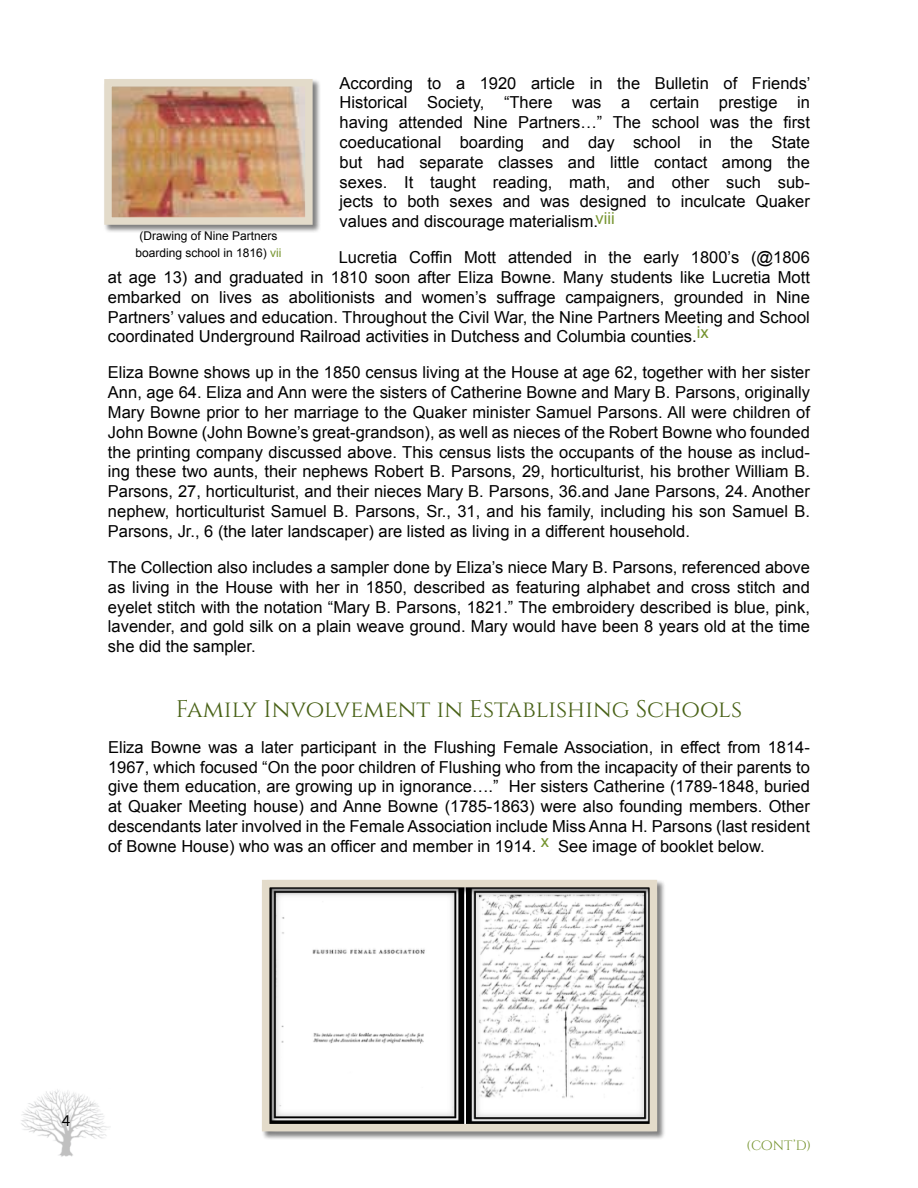
<style>
.page{position:relative;width:918px;height:1188px;background:#fff}
.page>*{position:absolute;margin:0;border:0;box-sizing:border-box;transform-origin:0 0}
.t1{font:24px "Cinzel";color:#496217}
.t2{font:16.5px/19.8px "Arial";color:#000;text-align:justify}
.t3{font:16.5px "Myriad Pro";color:#000}
.t4{font:13.5px "Cinzel Decorative";color:#76942f}
.t5{font:12px/16.5px "Arial";color:#000;text-align:center}
.s1{color:#76942f}
</style>
<div class="page">
<div style="left:104px;top:78px;width:217px;height:155px;background:#000;opacity:.5"></div>
<img style="left:113px;top:88px;width:191px;height:128px">
<div style="left:104px;top:79px;width:209px;height:146px;border:8px solid #e3dbca"></div>
<div style="left:261px;top:879px;width:405px;height:261px;background:#000;opacity:.5"></div>
<div style="left:262px;top:880px;width:395px;height:251px;border:8px solid #e3dbca"></div>
<img style="left:21px;top:1089px;width:89px;height:68px">
<p class="t2" style="left:340px;top:73px;width:472px">According to a 1920 article in the Bulletin of Friends’ Historical Society, “There was a certain prestige in having attended Nine Partners…” The school was the first coeducational boarding and day school in the State but had separate classes and little contact among the sexes. It taught reading, math, and other such sub&shy;jects to both sexes and was designed to inculcate Quaker values and discourage materialism. <sup>viii</sup></p>
<p class="t2" style="left:108px;top:248px;width:703px;text-indent:231px">Lucretia Coffin Mott attended in the early 1800’s (@1806 at age 13) and graduated in 1810 soon after Eliza Bowne. Many students like Lucretia Mott embarked on lives as abolitionists and women’s suffrage campaigners, grounded in Nine Partners’ values and education. Throughout the Civil War, the Nine Partners Meeting and School coordinated Underground Railroad activities in Dutchess and Columbia counties.<sup>ix</sup></p>
<p class="t2" style="left:108px;top:363px;width:704px">Eliza Bowne shows up in the 1850 census living at the House at age 62, together with her sister Ann, age 64. Eliza and Ann were the sisters of Catherine Bowne and Mary B. Parsons, originally Mary Bowne prior to her marriage to the Quaker minister Samuel Parsons. All were children of John Bowne (John Bowne’s great-grandson), as well as nieces of the Robert Bowne who founded the printing company discussed above. This census lists the occupants of the house as includ&shy;ing these two aunts, their nephews Robert B. Parsons, 29, horticulturist, his brother William B.<br>Parsons, 27, horticulturist, and their nieces Mary B. Parsons, 36.and Jane Parsons, 24. Another nephew, horticulturist Samuel B. Parsons, Sr., 31, and his family, including his son Samuel B.<br>Parsons, Jr., 6 (the later landscaper) are listed as living in a different household.</p>
<p class="t2" style="left:108px;top:557px;width:703px">The Collection also includes a sampler done by Eliza’s niece Mary B. Parsons, referenced above as living in the House with her in 1850, described as featuring alphabet and cross stitch and eyelet stitch with the notation “Mary B. Parsons, 1821.” The embroidery described is blue, pink, lavender, and gold silk on a plain weave ground. Mary would have been 8 years old at the time she did the sampler.</p>
<p class="t5" style="left:135px;top:228px;width:148px">(Drawing of Nine Partners boarding school in 1816) <span class="s1">vii</span></p>
<h1 class="t1" style="left:176px;top:695px;width:568px">Family Involvement in Establishing Schools</h1>
<p class="t2" style="left:108px;top:737px;width:704px">Eliza Bowne was a later participant in the Flushing Female Association, in effect from 1814- 1967, which focused “On the poor children of Flushing who from the incapacity of their parents to give them education, are growing up in ignorance….” Her sisters Catherine (1789-1848, buried at Quaker Meeting house) and Anne Bowne (1785-1863) were also founding members. Other descendants later involved in the Female Association include Miss Anna H. Parsons (last resident of Bowne House) who was an officer and member in 1914. <sup>x</sup> See image of booklet below.</p>
<p class="t3" style="left:62px;top:1110px;width:10px">4</p>
<p class="t4" style="left:746px;top:1137px;width:66px">(CONT’D)</p>
</div>
